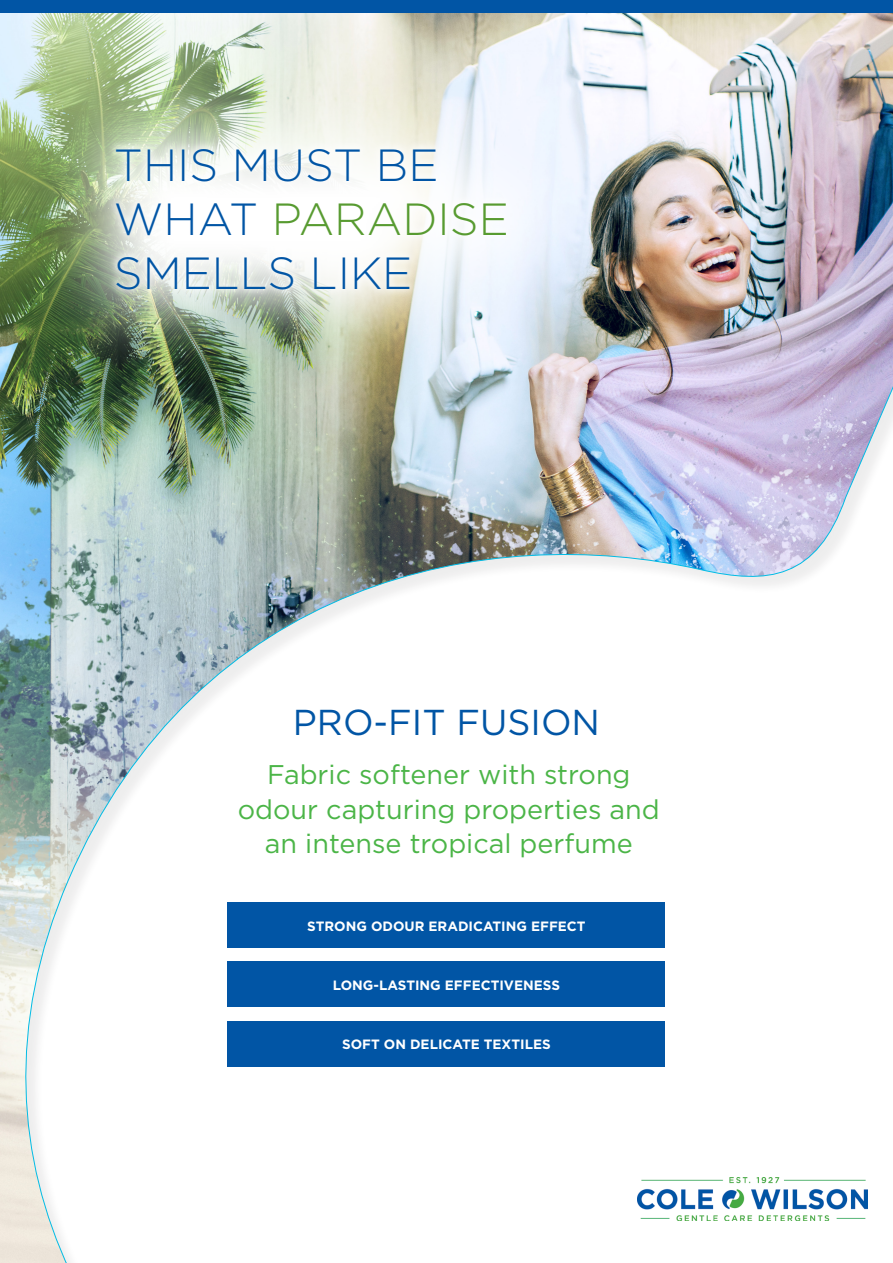
<style>
.page{position:relative;width:893px;height:1263px;background:#fff}
.page>*{position:absolute;margin:0;border:0;box-sizing:border-box;transform-origin:0 0}
.t1{font:300 45px/54px "Gotham";color:#0155a5}
.t2{font:36px "Gotham";color:#0155a5}
.t3{font:27px/34.5px "Gotham";color:#4bb547;text-align:center}
.t4{font:700 13.5px "Gotham";color:#fff}
.s1{color:#589b31}
</style>
<div class="page">
<img style="left:0;top:13px;width:893px;height:1250px">
<div style="left:0;top:0;width:893px;height:13px;background:#0155a5"></div>
<div style="left:228px;top:902px;width:437px;height:46px;background:#0155a5"></div>
<div style="left:228px;top:962px;width:437px;height:45px;background:#0155a5"></div>
<div style="left:228px;top:1021px;width:437px;height:45px;background:#0155a5"></div>
<img style="left:37px;top:67px;width:549px;height:305px">
<div style="left:107px;top:139px;width:409px;height:160px;background:#fff;opacity:.75"></div>
<img style="left:638px;top:1177px;width:229px;height:44px">
<p class="t1" style="left:114px;top:136px;width:396px">THIS MUST BE<br>WHAT <span class="s1">PARADISE<br></span>SMELLS LIKE</p>
<p class="t2" style="left:293px;top:699px;width:309px">PRO-FIT FUSION</p>
<p class="t3" style="left:238px;top:757px;width:423px">Fabric softener with strong odour capturing properties and an intense tropical perfume</p>
<p class="t4" style="left:307px;top:917px;width:280px">STRONG ODOUR ERADICATING EFFECT</p>
<p class="t4" style="left:333px;top:976px;width:229px">LONG-LASTING EFFECTIVENESS</p>
<p class="t4" style="left:342px;top:1035px;width:210px">SOFT ON DELICATE TEXTILES</p>
</div>
